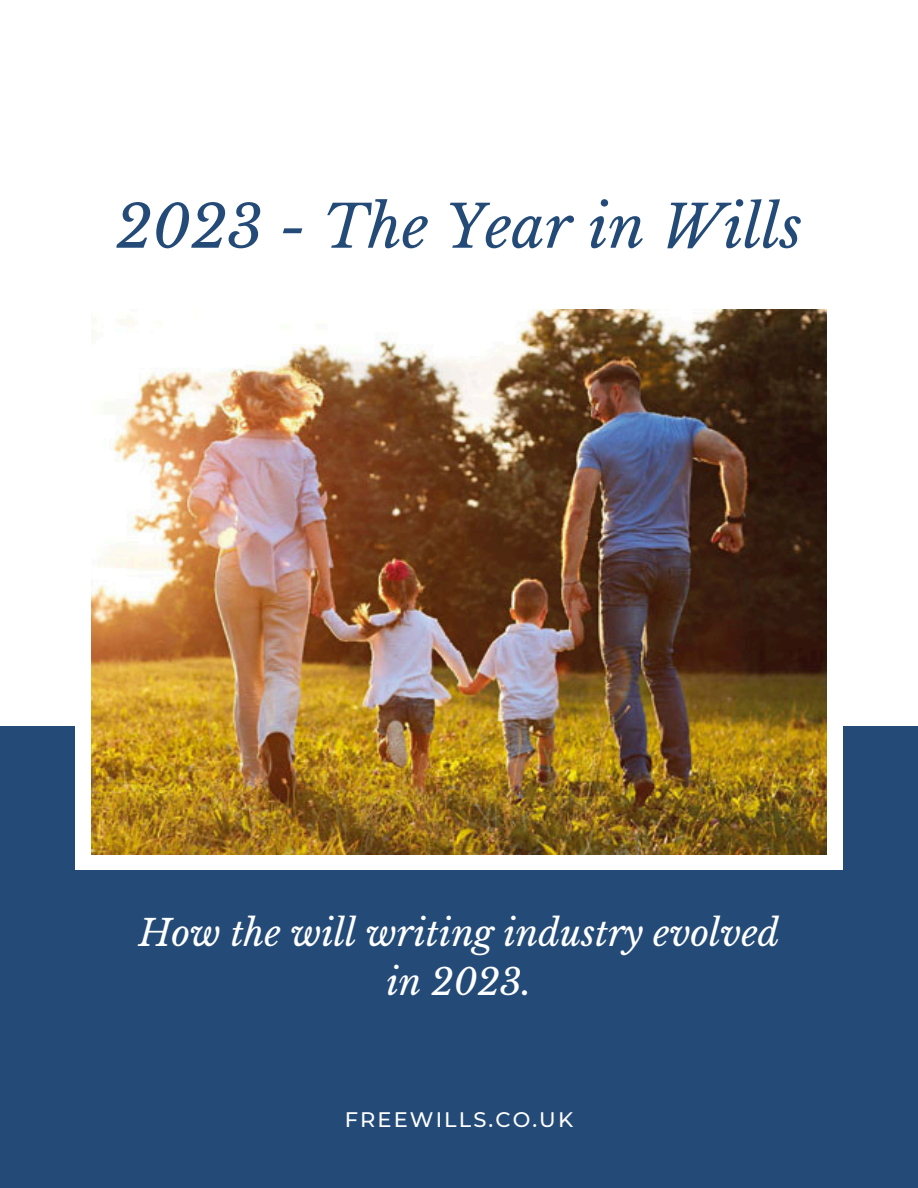
<style>
.page{position:relative;width:918px;height:1188px;background:#fff}
.page>*{position:absolute;margin:0;border:0;box-sizing:border-box;transform-origin:0 0}
.t1{font:italic 58.5px "Libre Baskerville";color:#244b78}
.t2{font:italic 36px/49.7px "Libre Baskerville";color:#fff;text-align:center}
.t3{font:500 21px "Montserrat";letter-spacing:.1em;color:#fff}
</style>
<div class="page">
<div style="left:0;top:727px;width:918px;height:461px;background:#244b78"></div>
<div style="left:76px;top:292px;width:766px;height:578px;background:#fff"></div>
<img style="left:92px;top:309px;width:734px;height:546px">
<p class="t1" style="left:116px;top:191px;width:688px">2023 - The Year in Wills</p>
<h1 class="t2" style="left:139px;top:908px;width:642px">How the will writing industry evolved in 2023.</h1>
<h2 class="t3" style="left:345px;top:1106px;width:230px">FREEWILLS.CO.UK</h2>
</div>
